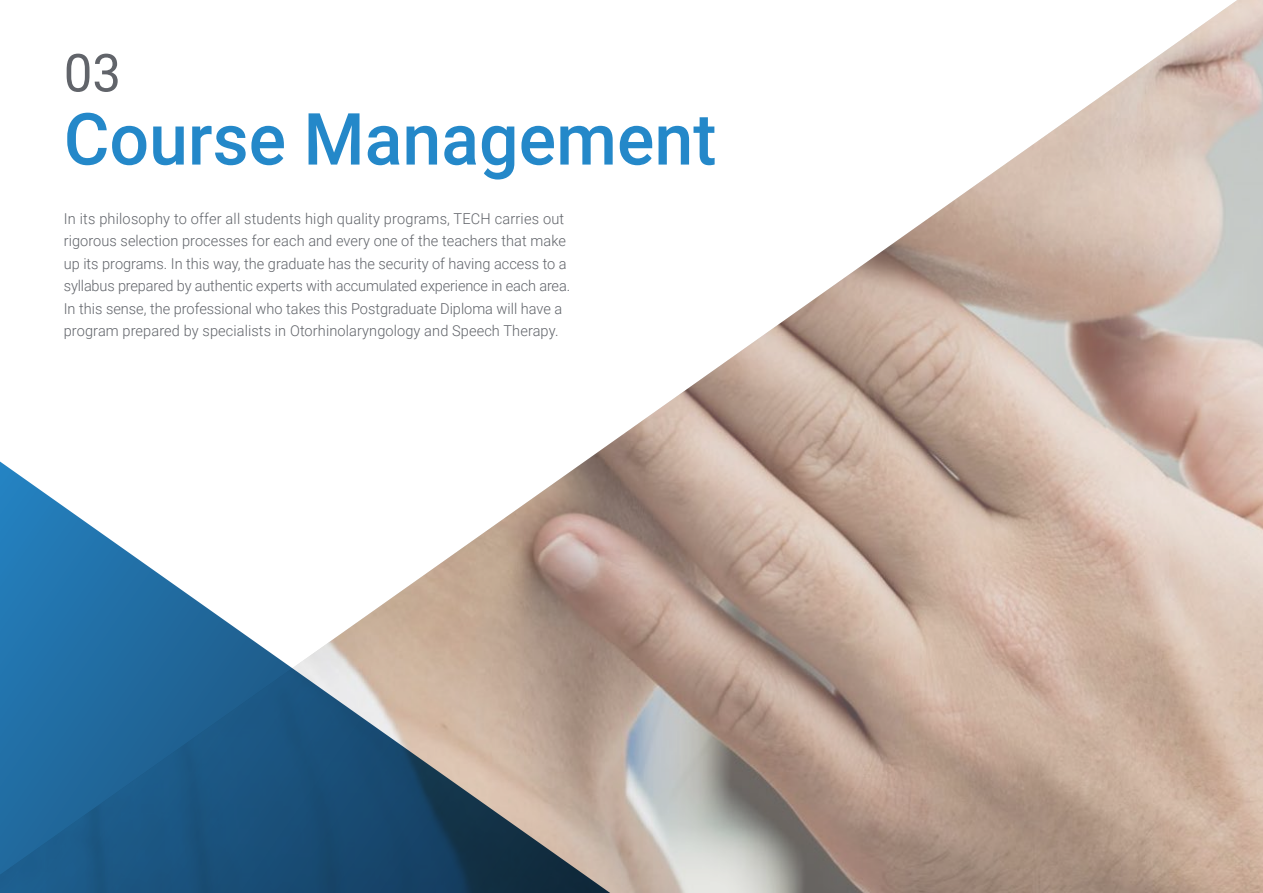
<style>
.page{position:relative;width:1263px;height:893px;background:#fff}
.page>*{position:absolute;margin:0;border:0;box-sizing:border-box;transform-origin:0 0}
.t1{font:500 72px "Roboto";color:#2488c9}
.t2{font:52.5px "Roboto";color:#61646a}
.t3{font:300 15px/22.5px "Roboto";color:#61646a}
</style>
<div class="page">
<img style="left:606px;top:0;width:657px;height:893px">
<svg style="left:0;top:446px;width:640px;height:447px"></svg>
<h2 class="t2" style="left:64px;top:36px;width:59px">03</h2>
<h1 class="t1" style="left:64px;top:89px;width:654px">Course Management</h1>
<p class="t3" style="left:64px;top:207px;width:508px">In its philosophy to offer all students high quality programs, TECH carries out rigorous selection processes for each and every one of the teachers that make up its programs. In this way, the graduate has the security of having access to a syllabus prepared by authentic experts with accumulated experience in each area.<br>In this sense, the professional who takes this Postgraduate Diploma will have a program prepared by specialists in Otorhinolaryngology and Speech Therapy.</p>
</div>
